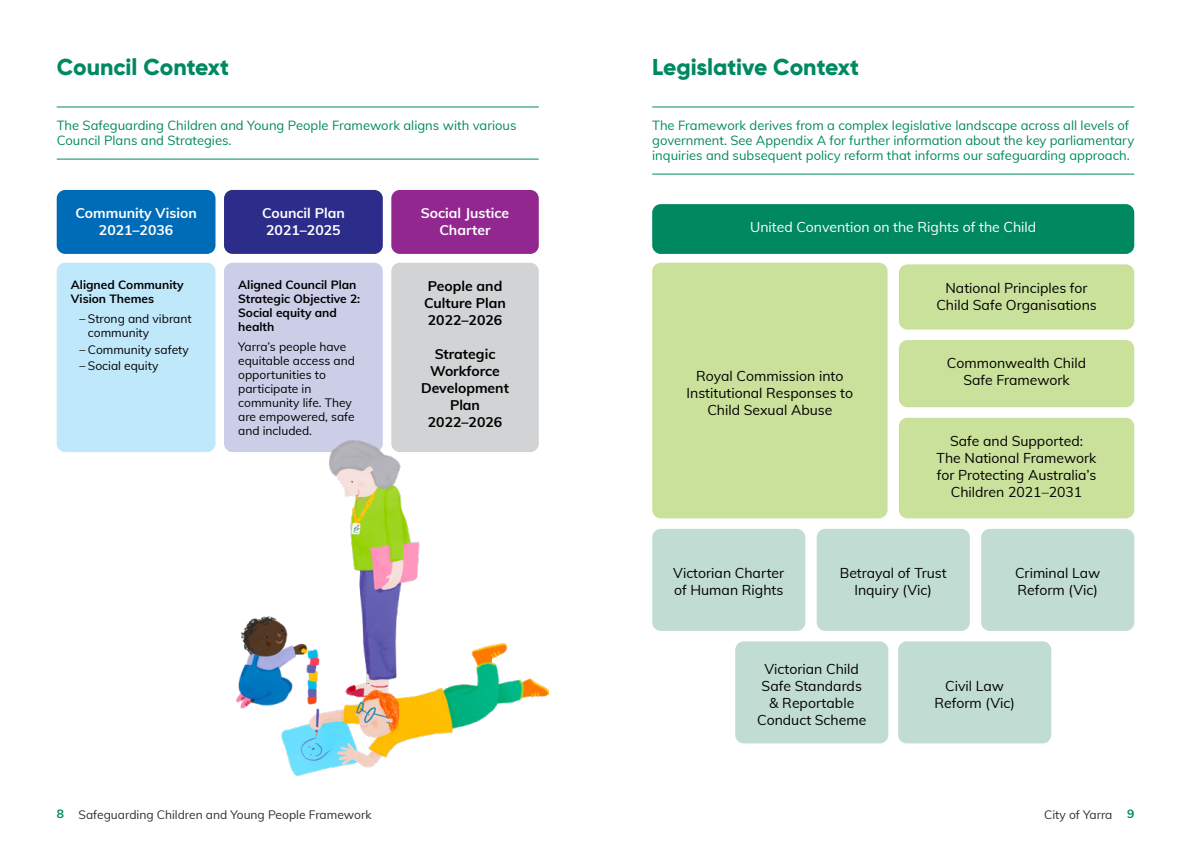
<style>
.page{position:relative;width:1191px;height:842px;background:#fff}
.page>*{position:absolute;margin:0;border:0;box-sizing:border-box;transform-origin:0 0}
.t1{font:800 23px "Gilroy";letter-spacing:-.005em;color:#008960}
.t2{font:14px/17px "Muli";color:#000;text-align:center}
.t3{font:700 14px/17px "Muli";color:#000}
.t4{font:700 14px/17px "Muli";color:#fff;text-align:center}
.t5{font:14px "Muli";color:#fff}
.t6{font:13px/15px "Muli";color:#008960}
.t7{font:12px/14px "Muli";color:#000}
.t8{font:700 12px/14px "Muli";color:#000}
.t9{font:12px "Muli";color:#332d2b}
.s1{font-weight:300}
.s2{font-weight:700;color:#008960}
</style>
<div class="page">
<hr style="left:57px;top:107px;width:482px;height:1px;background:#008960">
<hr style="left:57px;top:159px;width:482px;height:1px;background:#008960">
<div style="left:57px;top:190px;width:158px;height:64px;background:#006cb7;border-radius:9px"></div>
<div style="left:57px;top:263px;width:158px;height:189px;background:#c0e8fb;border-radius:9px"></div>
<div style="left:224px;top:190px;width:159px;height:64px;background:#2c2d8b;border-radius:9px"></div>
<div style="left:224px;top:263px;width:159px;height:189px;background:#cccee8;border-radius:9px"></div>
<div style="left:391px;top:190px;width:148px;height:64px;background:#92278f;border-radius:9px"></div>
<div style="left:391px;top:263px;width:148px;height:189px;background:#d1d3d4;border-radius:9px"></div>
<img style="left:237px;top:440px;width:312px;height:336px">
<hr style="left:652px;top:107px;width:482px;height:1px;background:#008960">
<hr style="left:652px;top:174px;width:482px;height:1px;background:#008960">
<div style="left:652px;top:204px;width:482px;height:50px;background:#008960;border-radius:9px"></div>
<div style="left:652px;top:263px;width:235px;height:255px;background:#cae19b;border-radius:9px"></div>
<div style="left:899px;top:264px;width:235px;height:66px;background:#cae19b;border-radius:9px"></div>
<div style="left:899px;top:340px;width:235px;height:67px;background:#cae19b;border-radius:9px"></div>
<div style="left:899px;top:418px;width:235px;height:100px;background:#cae19b;border-radius:9px"></div>
<div style="left:652px;top:529px;width:153px;height:102px;background:#c1ddd3;border-radius:9px"></div>
<div style="left:816px;top:529px;width:153px;height:102px;background:#c1ddd3;border-radius:9px"></div>
<div style="left:981px;top:529px;width:153px;height:102px;background:#c1ddd3;border-radius:9px"></div>
<div style="left:735px;top:641px;width:153px;height:102px;background:#c1ddd3;border-radius:9px"></div>
<div style="left:898px;top:641px;width:153px;height:102px;background:#c1ddd3;border-radius:9px"></div>
<h1 class="t1" style="left:57px;top:53px;width:174px">Council Context</h1>
<p class="t6" style="left:57px;top:117px;width:461px">The Safeguarding Children and Young People Framework aligns with various<br>Council Plans and Strategies.</p>
<p class="t4" style="left:75px;top:204px;width:123px">Community Vision<br>2021–2036</p>
<p class="t8" style="left:71px;top:277px;width:114px">Aligned Community<br>Vision Themes</p>
<p class="t7" style="left:88px;top:311px;width:105px;text-indent:-9px"><span class="s1">–</span> Strong and vibrant community</p>
<p class="t7" style="left:79px;top:342px;width:111px"><span class="s1">–</span> Community safety</p>
<p class="t7" style="left:79px;top:358px;width:80px"><span class="s1">–</span> Social equity</p>
<p class="t4" style="left:262px;top:204px;width:84px">Council Plan<br>2021–2025</p>
<p class="t8" style="left:238px;top:277px;width:124px">Aligned Council Plan<br>Strategic Objective 2:<br>Social equity and health</p>
<p class="t7" style="left:238px;top:339px;width:118px">Yarra’s people have equitable access and opportunities to participate in community life. They are empowered, safe and included.</p>
<p class="t4" style="left:421px;top:204px;width:90px">Social Justice<br>Charter</p>
<p class="t3" style="left:424px;top:277px;width:84px">People and<br>Culture Plan<br>2022–2026</p>
<p class="t3" style="left:421px;top:345px;width:89px;text-align:center">Strategic<br>Workforce<br>Development<br>Plan<br>2022–2026</p>
<h1 class="t1" style="left:652px;top:53px;width:208px">Legislative Context</h1>
<p class="t6" style="left:652px;top:117px;width:483px">The Framework derives from a complex legislative landscape across all levels of government. See Appendix A for further information about the key parliamentary inquiries and subsequent policy reform that informs our safeguarding approach.</p>
<p class="t5" style="left:750px;top:217px;width:288px">United Convention on the Rights of the Child</p>
<p class="t2" style="left:686px;top:366px;width:168px">Royal Commission into<br>Institutional Responses to<br>Child Sexual Abuse</p>
<p class="t2" style="left:936px;top:278px;width:162px">National Principles for<br>Child Safe Organisations</p>
<p class="t2" style="left:947px;top:354px;width:141px">Commonwealth Child<br>Safe Framework</p>
<p class="t2" style="left:936px;top:432px;width:161px">Safe and Supported:<br>The National Framework for Protecting Australia’s<br>Children 2021–2031</p>
<p class="t2" style="left:673px;top:564px;width:112px;text-align:left">Victorian Charter of Human Rights</p>
<p class="t2" style="left:840px;top:564px;width:108px">Betrayal of Trust<br>Inquiry (Vic)</p>
<p class="t2" style="left:1015px;top:564px;width:87px;text-align:left">Criminal Law<br>Reform (Vic)</p>
<p class="t2" style="left:757px;top:660px;width:110px">Victorian Child<br>Safe Standards &amp; Reportable<br>Conduct Scheme</p>
<p class="t2" style="left:934px;top:677px;width:82px">Civil Law<br>Reform (Vic)</p>
<p class="t9" style="left:57px;top:806px;width:316px"><span class="s2">8</span> Safeguarding Children and Young People Framework</p>
<p class="t9" style="left:1044px;top:806px;width:92px">City of Yarra <span class="s2">9</span></p>
</div>
